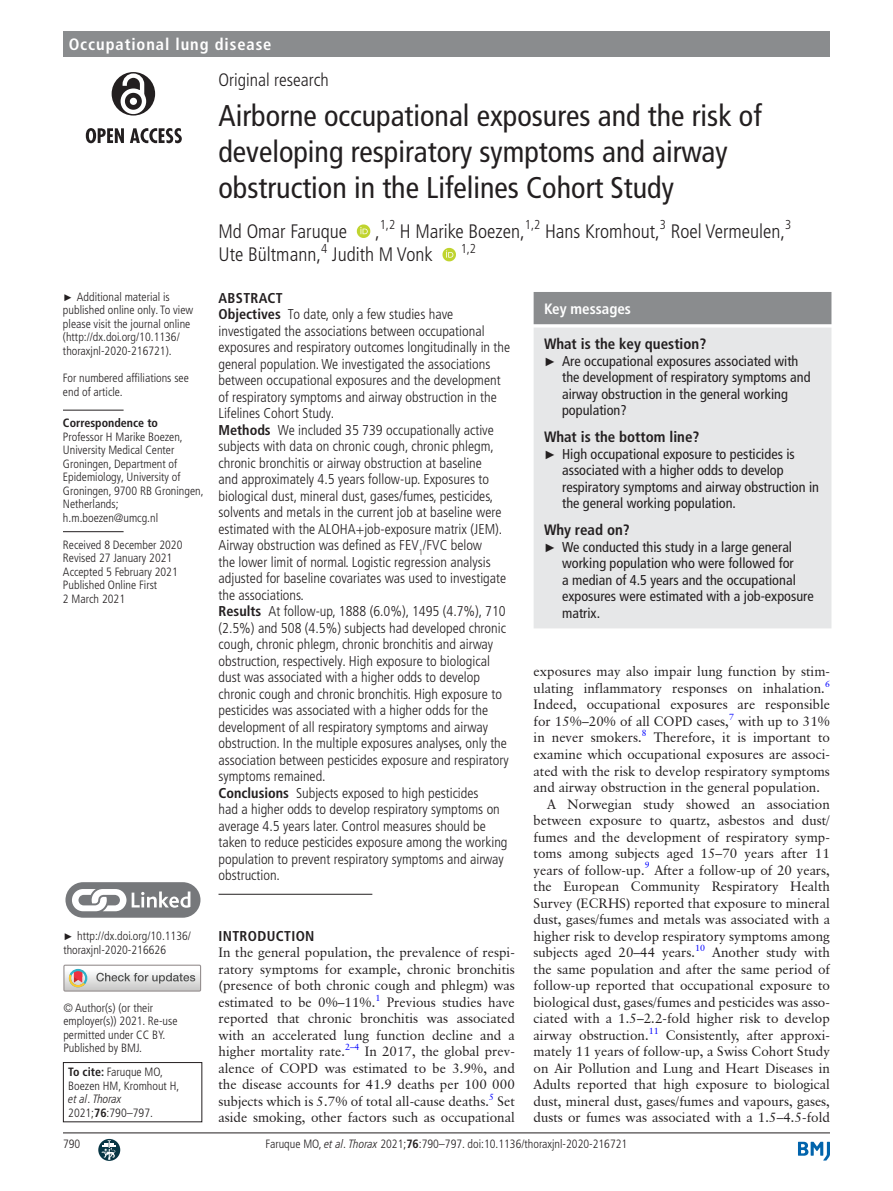
<style>
.page{position:relative;width:893px;height:1191px;background:#fff}
.page>*{position:absolute;margin:0;border:0;box-sizing:border-box;transform-origin:0 0}
.t1{font:condensed 30px/36px "Frutiger LT Pro";color:#231f20}
.t2{font:300 condensed 19.5px/23.4px "Frutiger LT Pro";color:#231f20}
.t3{font:300 condensed 18px "Frutiger LT Pro";color:#231f20}
.t4{font:700 condensed 16.5px "Frutiger LT Pro";letter-spacing:.055em;color:#fff}
.t5{font:700 condensed 15px "Frutiger LT Pro";color:#231f20}
.t6{font:700 condensed 15px "Frutiger LT Pro";color:#fff}
.t7{font:300 condensed 14.25px/16.5px "Frutiger LT Pro";color:#231f20}
.t8{font:condensed 14.25px/16.5px "Frutiger LT Pro";color:#231f20}
.t9{font:700 condensed 14.25px "Frutiger LT Pro";letter-spacing:.025em;color:#231f20}
.t10{font:13.5px/16.5px "Classical Garamond BT";color:#231f20;text-align:justify}
.t11{font:300 condensed 12.9px "Frutiger LT Pro";color:#231f20}
.t12{font:300 condensed 12px/13.5px "Frutiger LT Pro";color:#231f20}
.t13{font:700 condensed 12px "Frutiger LT Pro";color:#231f20}
.s1{font-family:"Arial";font-weight:400;font-stretch:normal;font-size:9.75px}
.s2{font-weight:700}
.s3{font-style:italic}
.s4{font-family:"Arial";font-stretch:normal;font-size:12px}
</style>
<div class="page">
<svg style="left:357px;top:224px;width:13px;height:14px"></svg>
<svg style="left:442px;top:248px;width:14px;height:13px"></svg>
<div style="left:63px;top:31px;width:767px;height:25px;background:#8a8c8e"></div>
<div style="left:63px;top:1062px;width:139px;height:60px;border:1px solid #231f20"></div>
<hr style="left:63px;top:410px;width:61px;height:1px;background:#231f20">
<hr style="left:63px;top:531px;width:61px;height:1px;background:#231f20">
<div style="left:63px;top:964px;width:138px;height:27px;border:1px solid #969090"></div>
<svg style="left:64px;top:965px;width:137px;height:26px"></svg>
<div style="left:65px;top:882px;width:135px;height:35px;background:#76787b;border-radius:18px"></div>
<svg style="left:132px;top:891px;width:58px;height:16px"></svg>
<svg style="left:72px;top:889px;width:54px;height:22px"></svg>
<hr style="left:219px;top:894px;width:153px;height:1px;background:#231f20">
<div style="left:534px;top:293px;width:297px;height:30px;background:#8a8c8e"></div>
<div style="left:534px;top:292px;width:297px;height:32px;border:2px solid #8a8c8e"></div>
<div style="left:534px;top:328px;width:297px;height:299px;background:#e6e7e8"></div>
<div style="left:534px;top:327px;width:297px;height:301px;border:2px solid #e6e7e8"></div>
<div style="left:112px;top:72px;width:43px;height:43px;background:#231f20;border-radius:50%"></div>
<svg style="left:86px;top:128px;width:38px;height:15px"></svg>
<svg style="left:130px;top:128px;width:52px;height:15px"></svg>
<svg style="left:118px;top:72px;width:30px;height:44px"></svg>
<div style="left:130px;top:98px;width:7px;height:7px;background:#fff;border-radius:50%"></div>
<hr style="left:63px;top:1132px;width:767px;height:1px;background:#231f20">
<div style="left:98px;top:1139px;width:22px;height:21px;background:#083644;border-radius:50%"></div>
<svg style="left:101px;top:1140px;width:15px;height:20px"></svg>
<svg style="left:798px;top:1141px;width:32px;height:19px"></svg>
<p class="t4" style="left:69px;top:34px;width:204px">Occupational lung disease</p>
<p class="t12" style="left:63px;top:290px;width:132px"><span class="s1">►</span> Additional material is published online only. To view please visit the journal online (http://dx.doi.org/10.1136/ thoraxjnl-2020-216721).</p>
<p class="t12" style="left:63px;top:371px;width:127px">For numbered affiliations see end of article.</p>
<p class="t13" style="left:63px;top:416px;width:97px">Correspondence to</p>
<p class="t12" style="left:63px;top:430px;width:142px">Professor H Marike Boezen,<br>University Medical Center<br>Groningen, Department of<br>Epidemiology, University of<br>Groningen, 9700 RB Groningen,<br>Netherlands; h.m.boezen@umcg.nl</p>
<p class="t12" style="left:63px;top:538px;width:121px">Received 8 December 2020<br>Revised 27 January 2021<br>Accepted 5 February 2021<br>Published Online First<br>2 March 2021</p>
<p class="t12" style="left:63px;top:929px;width:129px"><span class="s1">►</span> http://dx.doi.org/10.1136/ thoraxjnl-2020-216626</p>
<p class="t12" style="left:63px;top:1000px;width:116px">© Author(s) (or their employer(s)) 2021. Re-use permitted under CC BY.<br>Published by BMJ.</p>
<p class="t12" style="left:68px;top:1065px;width:113px"><span class="s2">To cite:</span> Faruque MO,<br>Boezen HM, Kromhout H, <span class="s3">et al</span>. <span class="s3">Thorax<br></span>2021;<span class="s2">76</span>:790–797.</p>
<h3 class="t3" style="left:219px;top:69px;width:112px">Original research</h3>
<h1 class="t1" style="left:219px;top:98px;width:545px">Airborne occupational exposures and the risk of developing respiratory symptoms and airway obstruction in the Lifelines Cohort Study</h1>
<h2 class="t2" style="left:219px;top:220px;width:130px">Md Omar Faruque</h2>
<h2 class="t2" style="left:219px;top:220px;width:574px;text-indent:156px">,<sup>1,2</sup> H Marike Boezen,<sup>1,2</sup> Hans Kromhout,<sup>3</sup> Roel Vermeulen,<sup>3<br></sup>Ute Bültmann,<sup>4</sup> Judith M Vonk</h2>
<p class="t11" style="left:461px;top:241px;width:17px">1,2</p>
<p class="t7" style="left:219px;top:290px;width:293px"><span class="s2">ABSTRACT<br>Objectives</span> To date, only a few studies have investigated the associations between occupational exposures and respiratory outcomes longitudinally in the general population. We investigated the associations between occupational exposures and the development of respiratory symptoms and airway obstruction in the Lifelines Cohort Study.<br><span class="s2">Methods</span> We included 35 739 occupationally active subjects with data on chronic cough, chronic phlegm, chronic bronchitis or airway obstruction at baseline<br>and approximately 4.5 years follow-up. Exposures to biological dust, mineral dust, gases/fumes, pesticides, solvents and metals in the current job at baseline were estimated with the ALOHA+job-exposure matrix (JEM).<br>Airway obstruction was defined as FEV<sub>1</sub>/FVC below<br>the lower limit of normal. Logistic regression analysis adjusted for baseline covariates was used to investigate the associations.<br><span class="s2">Results</span> At follow-up, 1888 (6.0%), 1495 (4.7%), 710 (2.5%) and 508 (4.5%) subjects had developed chronic cough, chronic phlegm, chronic bronchitis and airway obstruction, respectively. High exposure to biological dust was associated with a higher odds to develop chronic cough and chronic bronchitis. High exposure to pesticides was associated with a higher odds for the development of all respiratory symptoms and airway obstruction. In the multiple exposures analyses, only the association between pesticides exposure and respiratory symptoms remained.<br><span class="s2">Conclusions</span> Subjects exposed to high pesticides<br>had a higher odds to develop respiratory symptoms on average 4.5 years later. Control measures should be taken to reduce pesticides exposure among the working population to prevent respiratory symptoms and airway obstruction.</p>
<p class="t9" style="left:219px;top:927px;width:98px">INTRODUCTION</p>
<p class="t10" style="left:219px;top:944px;width:298px">In the general population, the prevalence of respi&shy;ratory symptoms for example, chronic bronchitis (presence of both chronic cough and phlegm) was estimated to be 0%–11%.<sup>1</sup></p>
<p class="t10" style="left:219px;top:993px;width:298px;text-indent:168px">Previous studies have reported that chronic bronchitis was associated with an accelerated lung function decline and a higher mortality rate.<sup>2–4</sup> In 2017, the global prev&shy;alence of COPD was estimated to be 3.9%, and the disease accounts for 41.9 deaths per 100 000 subjects which is 5.7% of total all-cause deaths.<sup>5</sup> Set aside smoking, other factors such as occupational</p>
<p class="t6" style="left:544px;top:300px;width:88px">Key messages</p>
<p class="t5" style="left:544px;top:335px;width:164px">What is the key question?</p>
<p class="t8" style="left:562px;top:353px;width:250px;text-indent:-18px"><span class="s4">►</span> Are occupational exposures associated with the development of respiratory symptoms and airway obstruction in the general working population?</p>
<p class="t5" style="left:544px;top:428px;width:157px">What is the bottom line?</p>
<p class="t8" style="left:562px;top:446px;width:258px;text-indent:-18px"><span class="s4">►</span> High occupational exposure to pesticides is associated with a higher odds to develop respiratory symptoms and airway obstruction in the general working population.</p>
<p class="t5" style="left:544px;top:521px;width:87px">Why read on?</p>
<p class="t8" style="left:562px;top:539px;width:253px;text-indent:-18px"><span class="s4">►</span> We conducted this study in a large general working population who were followed for<br>a median of 4.5 years and the occupational exposures were estimated with a job-exposure matrix.</p>
<p class="t10" style="left:534px;top:663px;width:298px">exposures may also impair lung function by stim&shy;ulating inflammatory responses on inhalation.<sup>6<br></sup>Indeed, occupational exposures are responsible for 15%–20% of all COPD cases,<sup>7</sup> with up to 31% in never smokers.<sup>8</sup></p>
<p class="t10" style="left:654px;top:729px;width:178px">Therefore, it is important to</p>
<p class="t10" style="left:534px;top:746px;width:298px">examine which occupational exposures are associ-</p>
<p class="t10" style="left:534px;top:762px;width:298px">ated with the risk to develop respiratory symptoms</p>
<p class="t10" style="left:534px;top:779px;width:288px">and airway obstruction in the general population.</p>
<p class="t10" style="left:547px;top:795px;width:284px">A Norwegian study showed an association</p>
<p class="t10" style="left:534px;top:812px;width:298px">between exposure to quartz, asbestos and dust/</p>
<p class="t10" style="left:534px;top:828px;width:298px">fumes and the development of respiratory symp-</p>
<p class="t10" style="left:534px;top:845px;width:298px">toms among subjects aged 15–70 years after 11</p>
<p class="t10" style="left:534px;top:861px;width:298px">years of follow-up.<sup>9</sup> After a follow-up of 20 years,</p>
<p class="t10" style="left:534px;top:878px;width:298px">the European Community Respiratory Health</p>
<p class="t10" style="left:534px;top:894px;width:298px">Survey (ECRHS) reported that exposure to mineral</p>
<p class="t10" style="left:534px;top:911px;width:298px">dust, gases/fumes and metals was associated with a</p>
<p class="t10" style="left:534px;top:927px;width:298px">higher risk to develop respiratory symptoms among</p>
<p class="t10" style="left:534px;top:944px;width:173px">subjects aged 20–44 years.<sup>10</sup></p>
<p class="t10" style="left:534px;top:944px;width:298px;text-indent:178px">Another study with the same population and after the same period of follow-up reported that occupational exposure to biological dust, gases/fumes and pesticides was asso&shy;ciated with a 1.5–2.2-fold higher risk to develop airway obstruction.<sup>11</sup></p>
<p class="t10" style="left:534px;top:1026px;width:298px;text-indent:132px">Consistently, after approxi&shy;mately 11 years of follow-up, a Swiss Cohort Study on Air Pollution and Lung and Heart Diseases in Adults reported that high exposure to biological dust, mineral dust, gases/fumes and vapours, gases, dusts or fumes was associated with a 1.5–4.5-fold</p>
<p class="t12" style="left:63px;top:1136px;width:19px">790</p>
<p class="t12" style="left:266px;top:1136px;width:363px">Faruque MO, <span class="s3">et al</span>. <span class="s3">Thorax</span> 2021;<span class="s2">76</span>:790–797. doi:10.1136/thoraxjnl-2020-216721</p>
</div>
